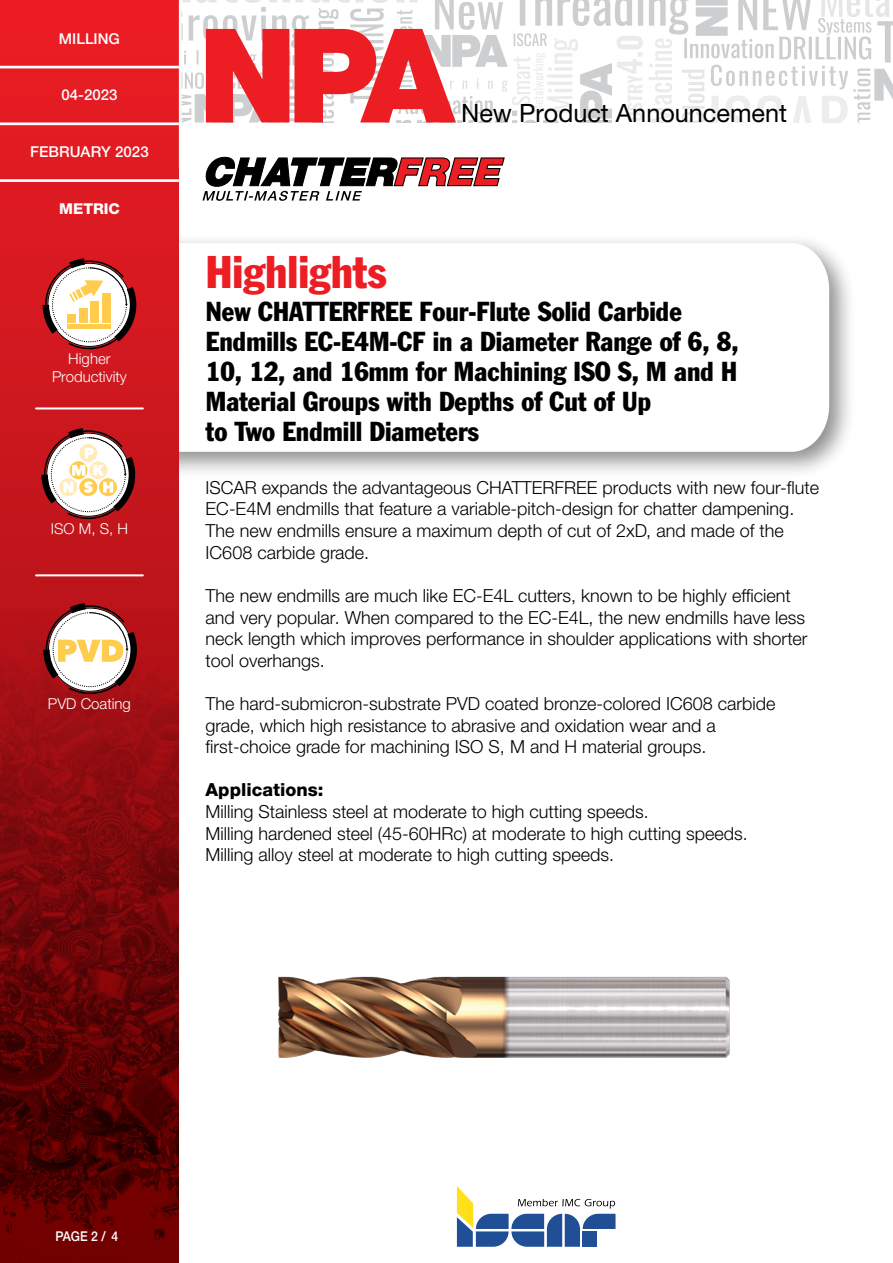
<style>
.page{position:relative;width:893px;height:1263px;background:#fff}
.page>*{position:absolute;margin:0;border:0;box-sizing:border-box;transform-origin:0 0}
.t1{font:condensed 45px "Franklin Gothic Std";color:#ed1d24}
.t2{font:condensed 27px/30px "Franklin Gothic Std";color:#000}
.t3{font:25.2px "Helvetica Neue LTW1 G";color:#000}
.t4{font:300 18px/21.6px "Helvetica Neue LTW1 G";color:#000}
.t5{font:800 18px "Helvetica Neue LTW1 G";color:#000}
.t6{font:300 15px/18px "Helvetica Neue LTW1 G";color:#fff;text-align:center}
.t7{font:500 15px "Helvetica Neue LTW1 G";color:#fff}
.t8{font:800 15px "Helvetica Neue LTW1 G";color:#fff}
.t9{font:500 13.5px "Helvetica Neue LTW1 G";color:#fff;scale:.9 1}
</style>
<div class="page">
<div style="left:0;top:233px;width:856px;height:246px;background:#000;opacity:.45"></div>
<svg style="left:179px;top:243px;width:650px;height:209px"></svg>
<img style="left:278px;top:976px;width:452px;height:82px">
<svg style="left:0;top:0;width:179px;height:606px;background:#d61920"></svg>
<img style="left:0;top:606px;width:179px;height:657px">
<svg style="left:457px;top:1186px;width:158px;height:61px"></svg>
<svg style="left:182px;top:0;width:711px;height:122px"></svg>
<hr style="left:0;top:66px;width:179px;height:2px;background:#fff">
<hr style="left:0;top:122px;width:179px;height:3px;background:#fff">
<hr style="left:0;top:179px;width:179px;height:3px;background:#fff">
<svg style="left:203px;top:156px;width:302px;height:45px"></svg>
<hr style="left:36px;top:574px;width:107px;height:2px;background:#fff">
<hr style="left:36px;top:407px;width:107px;height:2px;background:#fff">
<svg style="left:42px;top:602px;width:96px;height:93px"></svg>
<svg style="left:41px;top:427px;width:95px;height:93px"></svg>
<svg style="left:42px;top:257px;width:95px;height:93px"></svg>
<hr style="left:68px;top:324px;width:43px;height:4px;background:#ffcc4e">
<div style="left:102px;top:293px;width:9px;height:30px;background:#ffcc4e"></div>
<div style="left:68px;top:314px;width:8px;height:9px;background:#ffcc4e"></div>
<div style="left:79px;top:308px;width:9px;height:15px;background:#ffcc4e"></div>
<div style="left:91px;top:301px;width:8px;height:22px;background:#ffcc4e"></div>
<p class="t7" style="left:59px;top:29px;width:63px">MILLING</p>
<p class="t7" style="left:62px;top:86px;width:57px">04-2023</p>
<p class="t7" style="left:30px;top:143px;width:120px">FEBRUARY 2023</p>
<p class="t8" style="left:59px;top:200px;width:62px">METRIC</p>
<p class="t6" style="left:52px;top:350px;width:76px">Higher<br>Productivity</p>
<p class="t6" style="left:51px;top:520px;width:79px">ISO M, S, H</p>
<p class="t6" style="left:48px;top:694px;width:85px">PVD Coating</p>
<h1 class="t1" style="left:206px;top:245px;width:182px">Highlights</h1>
<h3 class="t3" style="left:461px;top:98px;width:327px">New Product Announcement</h3>
<h2 class="t2" style="left:206px;top:296px;width:534px">New CHATTERFREE Four-Flute Solid Carbide Endmills EC-E4M-CF in a Diameter Range of 6, 8, 10, 12, and 16mm for Machining ISO S, M and H Material Groups with Depths of Cut of Up<br>to Two Endmill Diameters</h2>
<p class="t4" style="left:206px;top:477px;width:615px">ISCAR expands the advantageous CHATTERFREE products with new four-flute EC-E4M endmills that feature a variable-pitch-design for chatter dampening.<br>The new endmills ensure a maximum depth of cut of 2xD, and made of the IC608 carbide grade.</p>
<p class="t4" style="left:206px;top:585px;width:603px">The new endmills are much like EC-E4L cutters, known to be highly efficient and very popular. When compared to the EC-E4L, the new endmills have less neck length which improves performance in shoulder applications with shorter tool overhangs.</p>
<p class="t4" style="left:206px;top:693px;width:571px">The hard-submicron-substrate PVD coated bronze-colored IC608 carbide grade, which high resistance to abrasive and oxidation wear and a first-choice grade for machining ISO S, M and H material groups.</p>
<p class="t5" style="left:206px;top:779px;width:119px">Applications:</p>
<p class="t4" style="left:206px;top:801px;width:544px">Milling Stainless steel at moderate to high cutting speeds.<br>Milling hardened steel (45-60HRc) at moderate to high cutting speeds.<br>Milling alloy steel at moderate to high cutting speeds.</p>
<p class="t9" style="left:55px;top:1228px;width:71px">PAGE 2 / 4</p>
</div>
